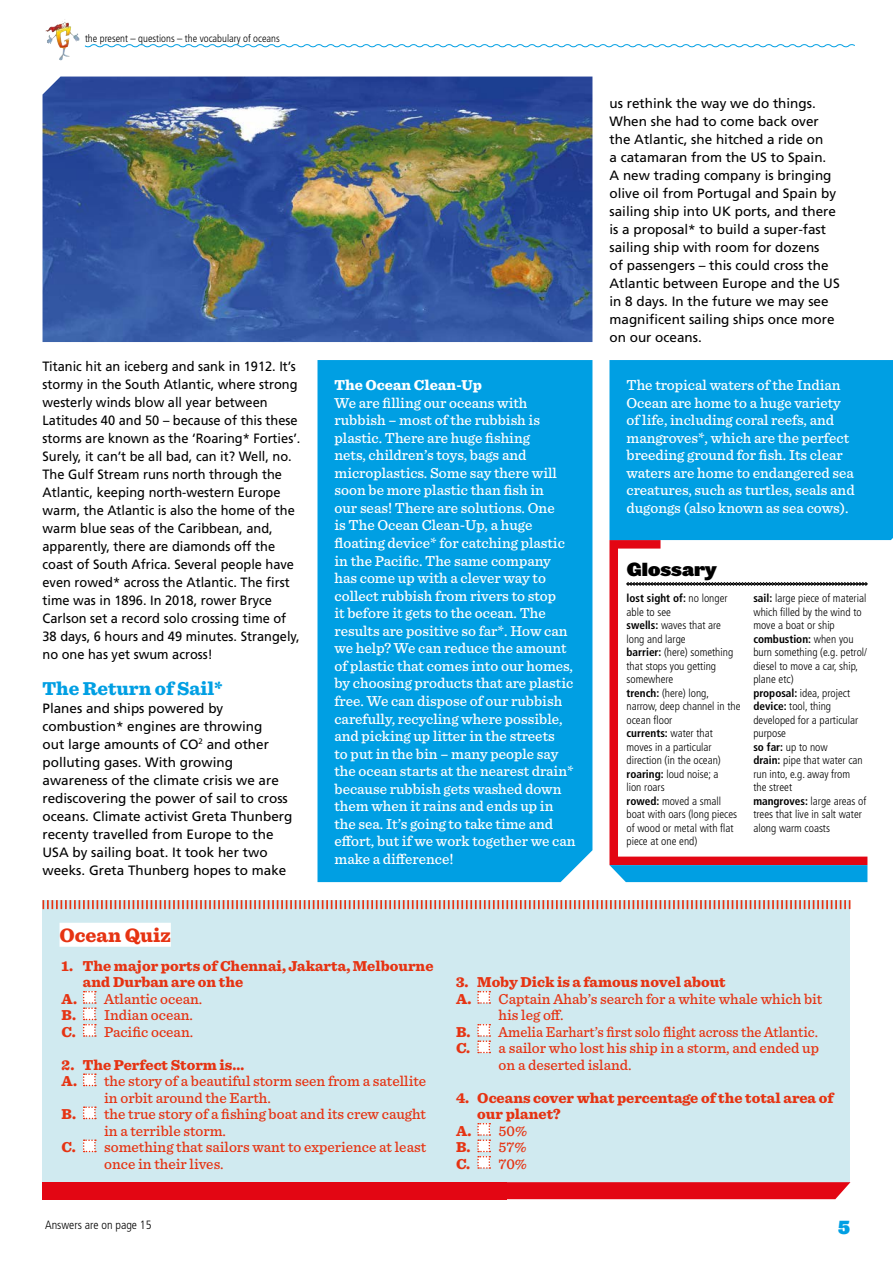
<style>
.page{position:relative;width:893px;height:1263px;background:#fff}
.page>*{position:absolute;margin:0;border:0;box-sizing:border-box;transform-origin:0 0}
.t1{font:900 20.25px "Sentinel";color:#e63312}
.t2{font:900 19.5px "Sentinel";color:#009fe3}
.t3{font:18px "Leviathan HTF Black";color:#000}
.t4{font:18px "Leviathan HTF Black";color:#009fe3;scale:.9 1}
.t5{font:500 15px/17.5px "Sentinel";color:#fff}
.t6{font:500 15px "Sentinel";color:#e63312}
.t7{font:900 15px "Sentinel";color:#e63312}
.t8{font:500 15px "Sentinel";color:#e63312;scale:.95 1}
.t9{font:900 15px "Sentinel";color:#fff}
.t10{font:13.5px/18px "Frutiger";color:#000}
.t11{font:13.5px/18px "Frutiger";color:#000;scale:.95 1}
.t12{font:300 condensed 12px "Frutiger";color:#000}
.t13{font:300 condensed 11.25px/13.5px "Frutiger";color:#000}
.t14{font:300 condensed 10.5px "Frutiger";color:#000}
.s1{font-weight:700}
.s2{font-weight:900}
</style>
<div class="page">
<img style="left:43px;top:77px;width:549px;height:265px">
<div style="left:317px;top:360px;width:275px;height:522px;background:#009fe3"></div>
<svg style="left:84px;top:44px;width:771px;height:4px"></svg>
<img style="left:45px;top:19px;width:20px;height:13px">
<svg style="left:609px;top:540px;width:267px;height:329px"></svg>
<svg style="left:626px;top:582px;width:242px;height:4px"></svg>
<div style="left:43px;top:900px;width:807px;height:282px;background:#d0eaf0"></div>
<svg style="left:43px;top:900px;width:807px;height:9px"></svg>
<div style="left:43px;top:1182px;width:464px;height:17px;background:#e30613"></div>
<svg style="left:609px;top:865px;width:258px;height:17px;background:#09a2e3"></svg>
<svg style="left:507px;top:1182px;width:343px;height:17px;background:#e30d1a"></svg>
<div style="left:60px;top:923px;width:111px;height:24px;background:#fff"></div>
<div style="left:609px;top:360px;width:284px;height:180px;background:#009fe3"></div>
<svg style="left:83px;top:991px;width:13px;height:46px"></svg>
<svg style="left:83px;top:1073px;width:13px;height:13px"></svg>
<svg style="left:83px;top:1106px;width:13px;height:13px"></svg>
<svg style="left:83px;top:1139px;width:13px;height:13px"></svg>
<svg style="left:477px;top:991px;width:13px;height:13px"></svg>
<svg style="left:477px;top:1024px;width:13px;height:29px"></svg>
<svg style="left:477px;top:1123px;width:13px;height:46px"></svg>
<p class="t14" style="left:85px;top:32px;width:196px">the present – questions – the vocabulary of oceans</p>
<p class="t11" style="left:43px;top:357px;width:273px">Titanic hit an iceberg and sank in 1912. It’s stormy in the South Atlantic, where strong westerly winds blow all year between Latitudes 40 and 50 – because of this these storms are known as the ‘Roaring* Forties’.<br>Surely, it can’t be all bad, can it? Well, no.<br>The Gulf Stream runs north through the Atlantic, keeping north-western Europe warm, the Atlantic is also the home of the warm blue seas of the Caribbean, and, apparently, there are diamonds off the coast of South Africa. Several people have even rowed* across the Atlantic. The first time was in 1896. In 2018, rower Bryce Carlson set a record solo crossing time of 38 days, 6 hours and 49 minutes. Strangely, no one has yet swum across!</p>
<h2 class="t2" style="left:43px;top:672px;width:181px">The Return of Sail*</h2>
<p class="t10" style="left:43px;top:699px;width:251px">Planes and ships powered by combustion* engines are throwing<br>out large amounts of CO<sup>2</sup> and other polluting gases. With growing awareness of the climate crisis we are rediscovering the power of sail to cross oceans. Climate activist Greta Thunberg recenty travelled from Europe to the USA by sailing boat. It took her two weeks. Greta Thunberg hopes to make</p>
<h1 class="t1" style="left:60px;top:919px;width:113px">Ocean Quiz</h1>
<p class="t9" style="left:334px;top:373px;width:149px">The Ocean Clean-Up</p>
<p class="t5" style="left:334px;top:393px;width:242px">We are filling our oceans with rubbish – most of the rubbish is plastic. There are huge fishing<br>nets, children’s toys, bags and microplastics. Some say there will soon be more plastic than fish in<br>our seas! There are solutions. One<br>is The Ocean Clean-Up, a huge floating device* for catching plastic in the Pacific. The same company has come up with a clever way to collect rubbish from rivers to stop<br>it before it gets to the ocean. The results are positive so far*. How can we help? We can reduce the amount of plastic that comes into our homes, by choosing products that are plastic free. We can dispose of our rubbish carefully, recycling where possible, and picking up litter in the streets<br>to put in the bin – many people say the ocean starts at the nearest drain* because rubbish gets washed down them when it rains and ends up in the sea. It’s going to take time and effort, but if we work together we can make a difference!</p>
<p class="t10" style="left:609px;top:94px;width:232px">us rethink the way we do things.<br>When she had to come back over the Atlantic, she hitched a ride on<br>a catamaran from the US to Spain.<br>A new trading company is bringing olive oil from Portugal and Spain by sailing ship into UK ports, and there is a proposal* to build a super-fast sailing ship with room for dozens<br>of passengers – this could cross the<br>Atlantic between Europe and the US in 8 days. In the future we may see magnificent sailing ships once more on our oceans.</p>
<p class="t5" style="left:626px;top:375px;width:230px">The tropical waters of the Indian Ocean are home to a huge variety of life, including coral reefs, and mangroves*, which are the perfect breeding ground for fish. Its clear waters are home to endangered sea creatures, such as turtles, seals and dugongs (also known as sea cows).</p>
<p class="t3" style="left:626px;top:558px;width:92px">Glossary</p>
<p class="t13" style="left:626px;top:592px;width:116px"><span class="s1">lost sight of:</span> no longer able to see<br><span class="s1">swells:</span> waves that are long and large<br><span class="s1">barrier:</span> (here) something that stops you getting somewhere<br><span class="s1">trench:</span> (here) long, narrow, deep channel in the ocean floor<br><span class="s1">currents:</span> water that moves in a particular direction (in the ocean) <span class="s1">roaring:</span> loud noise; a<br>lion roars<br><span class="s1">rowed:</span> moved a small boat with oars (long pieces of wood or metal with flat piece at one end)</p>
<p class="t13" style="left:753px;top:592px;width:115px"><span class="s1">sail:</span> large piece of material which filled by the wind to move a boat or ship <span class="s1">combustion:</span> when you burn something (e.g. petrol/ diesel to move a car, ship, plane etc)<br><span class="s1">proposal:</span> idea, project <span class="s1">device:</span> tool, thing developed for a particular purpose<br><span class="s1">so far:</span> up to now<br><span class="s1">drain:</span> pipe that water can run into, e.g. away from<br>the street<br><span class="s1">mangroves:</span> large areas of trees that live in salt water along warm coasts</p>
<p class="t7" style="left:62px;top:954px;width:373px">1. The major ports of Chennai, Jakarta, Melbourne</p>
<p class="t7" style="left:83px;top:970px;width:162px">and Durban are on the</p>
<p class="t6" style="left:62px;top:987px;width:142px"><span class="s2">A.</span> Atlantic ocean.</p>
<p class="t6" style="left:62px;top:1004px;width:133px"><span class="s2">B.</span> Indian ocean.</p>
<p class="t6" style="left:62px;top:1020px;width:133px"><span class="s2">C.</span> Pacific ocean.</p>
<p class="t7" style="left:62px;top:1053px;width:184px">2. The Perfect Storm is…</p>
<p class="t6" style="left:62px;top:1070px;width:366px"><span class="s2">A.</span> the story of a beautiful storm seen from a satellite</p>
<p class="t6" style="left:104px;top:1086px;width:168px">in orbit around the Earth.</p>
<p class="t6" style="left:62px;top:1103px;width:366px"><span class="s2">B.</span> the true story of a fishing boat and its crew caught</p>
<p class="t6" style="left:104px;top:1119px;width:123px">in a terrible storm.</p>
<p class="t6" style="left:62px;top:1136px;width:366px"><span class="s2">C.</span> something that sailors want to experience at least</p>
<p class="t6" style="left:104px;top:1152px;width:121px">once in their lives.</p>
<p class="t7" style="left:456px;top:970px;width:271px">3. Moby Dick is a famous novel about</p>
<p class="t6" style="left:456px;top:987px;width:368px"><span class="s2">A.</span> Captain Ahab’s search for a white whale which bit</p>
<p class="t6" style="left:499px;top:1004px;width:67px">his leg off.</p>
<p class="t8" style="left:456px;top:1020px;width:382px"><span class="s2">B.</span> Amelia Earhart’s first solo flight across the Atlantic.</p>
<p class="t6" style="left:456px;top:1037px;width:364px"><span class="s2">C.</span> a sailor who lost his ship in a storm, and ended up</p>
<p class="t6" style="left:499px;top:1053px;width:134px">on a deserted island.</p>
<p class="t7" style="left:456px;top:1086px;width:379px">4. Oceans cover what percentage of the total area of</p>
<p class="t7" style="left:477px;top:1102px;width:85px">our planet?</p>
<p class="t6" style="left:456px;top:1119px;width:73px"><span class="s2">A.</span> 50%</p>
<p class="t6" style="left:456px;top:1136px;width:72px"><span class="s2">B.</span> 57%</p>
<p class="t6" style="left:456px;top:1152px;width:72px"><span class="s2">C.</span> 70%</p>
<p class="t12" style="left:45px;top:1218px;width:108px">Answers are on page 15</p>
<p class="t4" style="left:838px;top:1215px;width:15px">5</p>
</div>
